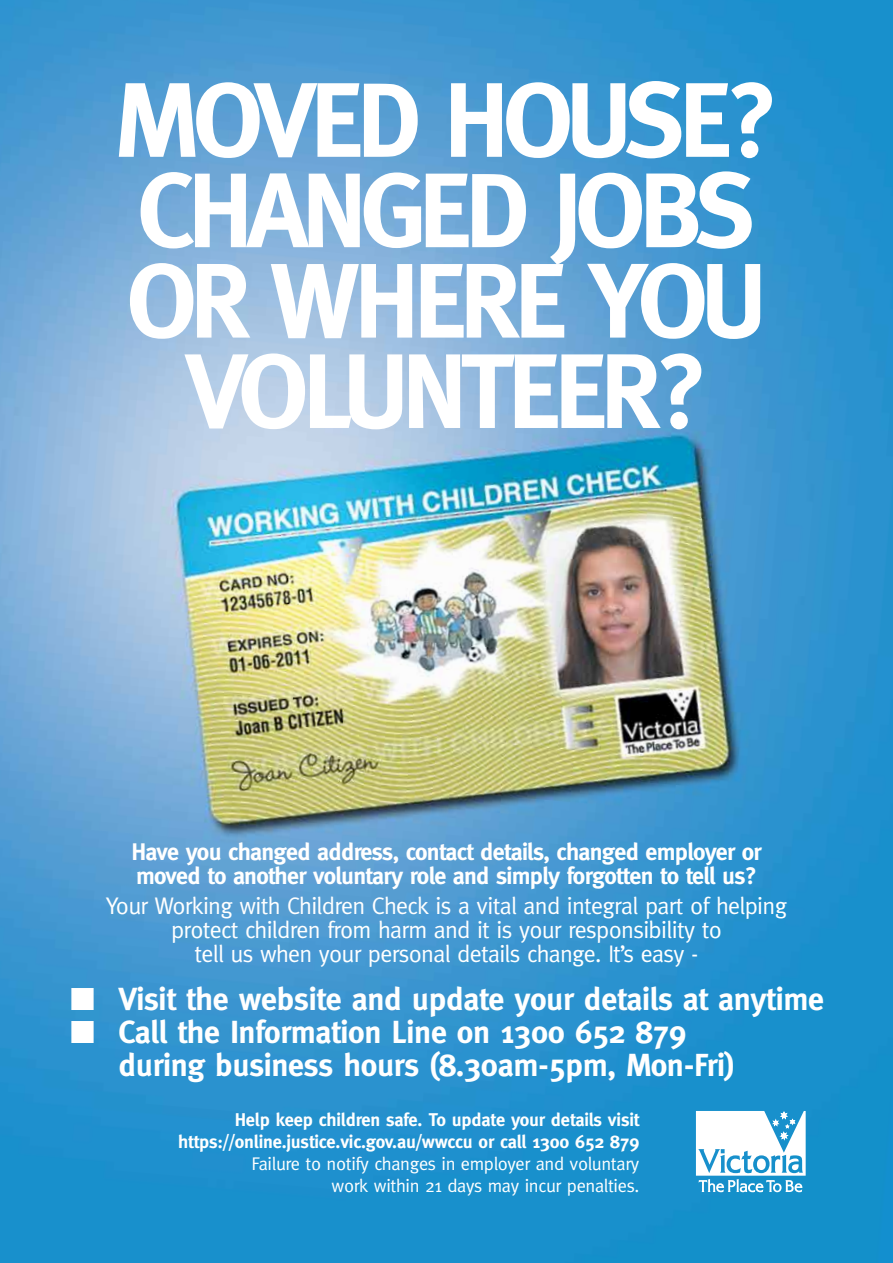
<style>
.page{position:relative;width:893px;height:1263px;background:#fff}
.page>*{position:absolute;margin:0;border:0;box-sizing:border-box;transform-origin:0 0}
.t1{font:700 105.9px/90.4px "Meta";letter-spacing:-.06em;color:#fff;text-align:center}
.t2{font:700 31.95px/33px "Meta";letter-spacing:-.01em;color:#fff}
.t3{font:24px/24px "Meta";letter-spacing:-.03em;color:#fff;text-align:center}
.t4{font:700 24px/24px "Meta";letter-spacing:-.03em;color:#fff}
.t5{font:700 18.45px/22px "Meta";letter-spacing:-.01em;color:#fff;text-align:right}
.t6{font:18.45px/22px "Meta";letter-spacing:-.02em;color:#fff;text-align:right}
</style>
<div class="page">
<img style="left:0;top:0;width:893px;height:1263px">
<svg style="left:696px;top:1111px;width:110px;height:81px"></svg>
<h1 class="t1" style="left:115px;top:74px;width:665px">Moved house?<br>Changed jobs or where you volunteer?</h1>
<p class="t4" style="left:131px;top:839px;width:632px">Have you changed address, contact details, changed employer or moved to another voluntary role and simply forgotten to tell us?</p>
<p class="t3" style="left:106px;top:893px;width:683px">Your Working with Children Check is a vital and integral part of helping protect children from harm and it is your responsibility to<br>tell us when your personal details change. It’s easy -</p>
<h2 class="t2" style="left:71px;top:983px;width:755px">■ Visit the website and update your details at anytime</h2>
<h2 class="t2" style="left:118px;top:1015px;width:618px;text-indent:-48px">■ Call the Information Line on 1300 652 879 during business hours (8.30am-5pm, Mon-Fri)</h2>
<p class="t5" style="left:178px;top:1108px;width:463px">Help keep children safe. To update your details visit https://online.justice.vic.gov.au/wwccu or call 1300 652 879</p>
<p class="t6" style="left:251px;top:1152px;width:390px">Failure to notify changes in employer and voluntary work within 21 days may incur penalties.</p>
</div>
